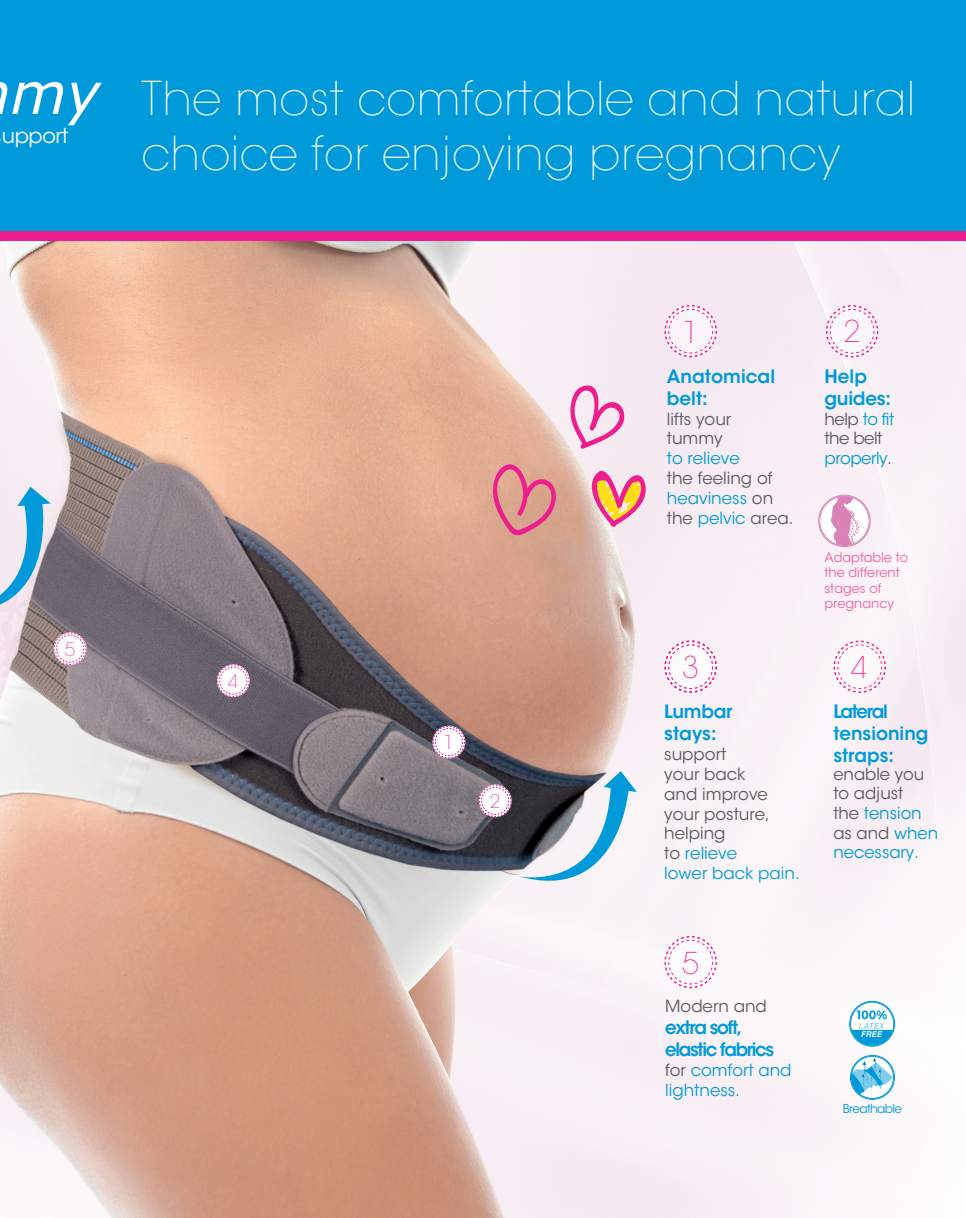
<style>
.page{position:relative;width:966px;height:1218px;background:#fff}
.page>*{position:absolute;margin:0;border:0;box-sizing:border-box;transform-origin:0 0}
.t1{font:italic 56.88px "MS Reference Sans Serif";color:#fff}
.t2{font:200 46.38px/55.6px "ITC Avant Garde Std";letter-spacing:.01em;color:#fff}
.t3{font:200 29.93px "ITC Avant Garde Std";color:#ed1e8d}
.t4{font:20.65px "ITC Avant Garde Std";letter-spacing:-.02em;color:#fff}
.t5{font:200 18.55px "ITC Avant Garde Std";color:#ed1e8d}
.t6{font:200 18.55px "ITC Avant Garde Std";color:#d50d8c}
.t7{font:600 18.38px/22.1px "ITC Avant Garde Std";letter-spacing:-.015em;color:#009ada}
.t8{font:600 18.38px/21.9px "ITC Avant Garde Std";letter-spacing:-.075em;color:#009ada}
.t9{font:16.62px/19.8px "ITC Avant Garde Std";color:#57585a}
.t10{font:16.62px/19.8px "ITC Avant Garde Std";color:#009ada}
.t11{font:16.62px/19.8px "ITC Avant Garde Std";letter-spacing:-.03em;color:#009ada}
.t12{font:200 16.62px "ITC Avant Garde Std";color:#009bde}
.t13{font:12.95px/15.4px "ITC Avant Garde Std";color:#f063a1}
.t14{font:12.25px "ITC Avant Garde Std";letter-spacing:-.055em;color:#009bde}
.s1{color:#009ada}
.s2{color:#57585a}
</style>
<div class="page">
<img style="left:782px;top:241px;width:183px;height:977px">
<img style="left:0;top:241px;width:782px;height:977px">
<svg style="left:519px;top:771px;width:117px;height:132px"></svg>
<div style="left:0;top:0;width:965px;height:236px;background:#009ada"></div>
<div style="left:0;top:232px;width:965px;height:9px;background:#ed1e8d"></div>
<svg style="left:217px;top:664px;width:33px;height:33px"></svg>
<div style="left:217px;top:664px;width:32px;height:33px;border:1px dashed #ed1e8d;border-radius:50%"></div>
<div style="left:219px;top:667px;width:28px;height:27px;border:1px dashed #ed1e8d;border-radius:50%"></div>
<svg style="left:478px;top:784px;width:33px;height:33px"></svg>
<div style="left:479px;top:784px;width:32px;height:33px;border:1px dashed #d50d8c;border-radius:50%"></div>
<div style="left:481px;top:787px;width:28px;height:27px;border:1px dashed #d50d8c;border-radius:50%"></div>
<div style="left:833px;top:640px;width:53px;height:53px;background:#fff;border-radius:50%"></div>
<div style="left:833px;top:640px;width:52px;height:53px;border:2px dashed #ed1e8d;border-radius:50%"></div>
<div style="left:837px;top:644px;width:44px;height:45px;border:1px dashed #ed1e8d;border-radius:50%"></div>
<svg style="left:825px;top:305px;width:53px;height:52px;fill:#fbf6f9"></svg>
<div style="left:825px;top:305px;width:53px;height:52px;border:2px dashed #ed1e8d;border-radius:50%"></div>
<div style="left:829px;top:309px;width:45px;height:44px;border:1px dashed #ed1e8d;border-radius:50%"></div>
<div style="left:818px;top:495px;width:52px;height:52px;border:1px solid #d983b7;border-radius:50%"></div>
<svg style="left:819px;top:496px;width:47px;height:49px"></svg>
<div style="left:819px;top:496px;width:50px;height:50px;border:1px solid #d983b7;border-radius:50%"></div>
<div style="left:664px;top:935px;width:53px;height:53px;background:#fff;border-radius:50%"></div>
<div style="left:664px;top:936px;width:52px;height:52px;border:2px dashed #ed1e8d;border-radius:50%"></div>
<div style="left:668px;top:940px;width:44px;height:44px;border:1px dashed #ed1e8d;border-radius:50%"></div>
<div style="left:850px;top:1055px;width:44px;height:44px;border:1px solid #009ada;border-radius:50%"></div>
<svg style="left:851px;top:1058px;width:41px;height:40px"></svg>
<div style="left:851px;top:1056px;width:42px;height:42px;border:1px solid #009ada;border-radius:50%"></div>
<div style="left:849px;top:1001px;width:45px;height:45px;border:1px solid #009ada;border-radius:50%"></div>
<svg style="left:850px;top:1002px;width:43px;height:43px"></svg>
<div style="left:850px;top:1002px;width:43px;height:43px;border:1px solid #009ada;border-radius:50%"></div>
<svg style="left:851px;top:1010px;width:41px;height:35px"></svg>
<svg style="left:432px;top:726px;width:33px;height:32px"></svg>
<div style="left:432px;top:726px;width:33px;height:32px;border:1px dashed #d50d8c;border-radius:50%"></div>
<div style="left:435px;top:728px;width:27px;height:28px;border:1px dashed #d50d8c;border-radius:50%"></div>
<svg style="left:664px;top:305px;width:53px;height:52px;fill:#faf3f7"></svg>
<div style="left:664px;top:305px;width:52px;height:52px;border:2px dashed #ed1e8d;border-radius:50%"></div>
<div style="left:668px;top:309px;width:44px;height:44px;border:1px dashed #ed1e8d;border-radius:50%"></div>
<div style="left:664px;top:640px;width:53px;height:53px;background:#fff;border-radius:50%"></div>
<div style="left:664px;top:640px;width:52px;height:53px;border:2px dashed #ed1e8d;border-radius:50%"></div>
<div style="left:668px;top:644px;width:44px;height:45px;border:1px dashed #ed1e8d;border-radius:50%"></div>
<svg style="left:0;top:479px;width:99px;height:661px;background:#cbb4ac"></svg>
<svg style="left:492px;top:458px;width:65px;height:82px;background:#de8b8d"></svg>
<svg style="left:569px;top:380px;width:61px;height:70px;background:#f4bddb"></svg>
<svg style="left:583px;top:459px;width:69px;height:69px;background:#f2bab3"></svg>
<h1 class="t1" style="left:11px;top:57px;width:91px">my</h1>
<p class="t4" style="left:2px;top:123px;width:68px">upport</p>
<h2 class="t2" style="left:141px;top:71px;width:775px">The most comfortable and natural choice for enjoying pregnancy</h2>
<p class="t5" style="left:65px;top:638px;width:12px">5</p>
<p class="t5" style="left:228px;top:670px;width:12px">4</p>
<p class="t12" style="left:357px;top:544px;width:6px">.</p>
<p class="t6" style="left:443px;top:731px;width:12px">1</p>
<p class="t6" style="left:489px;top:790px;width:12px">2</p>
<h3 class="t3" style="left:682px;top:314px;width:19px">1</h3>
<p class="t7" style="left:666px;top:365px;width:110px">Anatomical belt:</p>
<p class="t9" style="left:666px;top:409px;width:66px">lifts your tummy</p>
<p class="t10" style="left:666px;top:449px;width:74px">to relieve</p>
<p class="t9" style="left:666px;top:468px;width:128px">the feeling of <span class="s1">heaviness</span> on the <span class="s1">pelvic</span> area.</p>
<h3 class="t3" style="left:682px;top:650px;width:19px">3</h3>
<p class="t7" style="left:664px;top:700px;width:70px">Lumbar stays:</p>
<p class="t9" style="left:664px;top:744px;width:137px">support<br>your back<br>and improve your posture, helping<br>to <span class="s1">relieve<br>lower back pain.</span></p>
<h3 class="t3" style="left:843px;top:314px;width:18px">2</h3>
<p class="t7" style="left:824px;top:365px;width:68px">Help guides:</p>
<p class="t11" style="left:824px;top:409px;width:71px"><span class="s2">help</span> to fit <span class="s2">the belt </span>properly<span class="s2">.</span></p>
<p class="t13" style="left:824px;top:549px;width:85px">Adaptable to the different stages of pregnancy</p>
<h3 class="t3" style="left:851px;top:649px;width:18px">4</h3>
<p class="t7" style="left:833px;top:700px;width:96px">Lateral tensioning straps:</p>
<p class="t9" style="left:833px;top:764px;width:106px">enable you to adjust<br>the <span class="s1">tension </span>as and <span class="s1">when necessary.</span></p>
<h3 class="t3" style="left:682px;top:945px;width:19px">5</h3>
<p class="t9" style="left:665px;top:996px;width:103px">Modern and</p>
<p class="t8" style="left:665px;top:1016px;width:111px">extra soft, elastic fabrics</p>
<p class="t10" style="left:665px;top:1060px;width:128px"><span class="s2">for</span> comfort and lightness.</p>
<p class="t14" style="left:842px;top:1100px;width:60px">Breathable</p>
</div>
